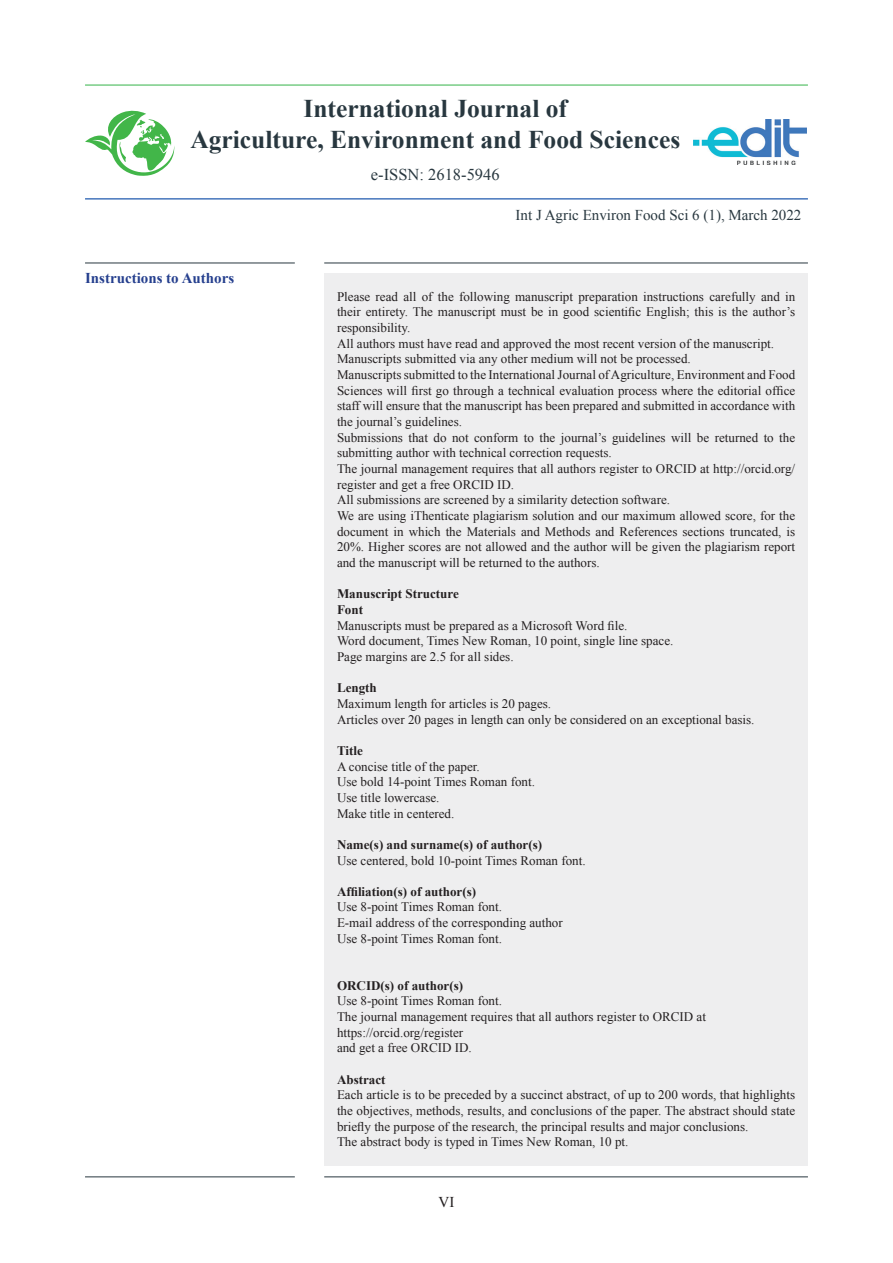
<style>
.page{position:relative;width:893px;height:1263px;background:#fff}
.page>*{position:absolute;margin:0;border:0;box-sizing:border-box;transform-origin:0 0}
.t1{font:700 25.5px "Times New Roman";color:#28373f}
.t2{font:16.5px "Times New Roman";color:#28373f}
.t3{font:15px "Times New Roman";color:#28373f}
.t4{font:700 15px "Times New Roman";color:#253f8e}
.t5{font:15px "Times New Roman";color:#231f20}
.t6{font:13.05px/15.6px "Times New Roman";color:#231f20;text-align:justify}
.t7{font:700 13.05px "Times New Roman";color:#231f20}
</style>
<div class="page">
<hr style="left:85px;top:263px;width:210px;height:1px;background:#28373f">
<hr style="left:324px;top:263px;width:484px;height:1px;background:#28373f">
<hr style="left:85px;top:1176px;width:210px;height:1px;background:#28373f">
<hr style="left:324px;top:1176px;width:484px;height:1px;background:#28373f">
<div style="left:324px;top:273px;width:484px;height:892px;background:#eeeeef"></div>
<hr style="left:85px;top:198px;width:723px;height:2px;background:#4576bc">
<hr style="left:85px;top:85px;width:723px;height:1px;background:#35b44a">
<img style="left:693px;top:119px;width:114px;height:46px">
<svg style="left:85px;top:110px;width:89px;height:66px"></svg>
<p class="t1" style="left:304px;top:91px;width:265px">International Journal of</p>
<p class="t1" style="left:190px;top:121px;width:491px">Agriculture, Environment and Food Sciences</p>
<p class="t2" style="left:371px;top:164px;width:130px">e-ISSN: 2618-5946</p>
<p class="t3" style="left:516px;top:205px;width:287px">Int J Agric Environ Food Sci 6 (1), March 2022</p>
<p class="t4" style="left:85px;top:268px;width:151px">Instructions to Authors</p>
<p class="t6" style="left:337px;top:288px;width:460px">Please read all of the following manuscript preparation instructions carefully and in their entirety. The manuscript must be in good scientific English; this is the author’s responsibility.</p>
<p class="t6" style="left:337px;top:335px;width:439px">All authors must have read and approved the most recent version of the manuscript.</p>
<p class="t6" style="left:337px;top:351px;width:355px">Manuscripts submitted via any other medium will not be processed.</p>
<p class="t6" style="left:337px;top:367px;width:460px">Manuscripts submitted to the International Journal of Agriculture, Environment and Food Sciences will first go through a technical evaluation process where the editorial office staff will ensure that the manuscript has been prepared and submitted in accordance with the journal’s guidelines.</p>
<p class="t6" style="left:337px;top:429px;width:460px">Submissions that do not conform to the journal’s guidelines will be returned to the submitting author with technical correction requests.</p>
<p class="t6" style="left:337px;top:461px;width:460px">The journal management requires that all authors register to ORCID at http://orcid.org/ register and get a free ORCID ID.</p>
<p class="t6" style="left:337px;top:492px;width:335px">All submissions are screened by a similarity detection software.</p>
<p class="t6" style="left:337px;top:508px;width:460px">We are using iThenticate plagiarism solution and our maximum allowed score, for the document in which the Materials and Methods and References sections truncated, is 20%. Higher scores are not allowed and the author will be given the plagiarism report and the manuscript will be returned to the authors.</p>
<p class="t7" style="left:337px;top:585px;width:123px">Manuscript Structure</p>
<p class="t7" style="left:337px;top:600px;width:28px">Font</p>
<p class="t6" style="left:337px;top:617px;width:292px">Manuscripts must be prepared as a Microsoft Word file.</p>
<p class="t6" style="left:337px;top:633px;width:338px">Word document, Times New Roman, 10 point, single line space.</p>
<p class="t6" style="left:337px;top:648px;width:178px">Page margins are 2.5 for all sides.</p>
<p class="t7" style="left:337px;top:679px;width:41px">Length</p>
<p class="t6" style="left:337px;top:695px;width:216px">Maximum length for articles is 20 pages.</p>
<p class="t6" style="left:337px;top:711px;width:419px">Articles over 20 pages in length can only be considered on an exceptional basis.</p>
<p class="t7" style="left:337px;top:741px;width:27px">Title</p>
<p class="t6" style="left:337px;top:758px;width:144px">A concise title of the paper.</p>
<p class="t6" style="left:337px;top:774px;width:199px">Use bold 14-point Times Roman font.</p>
<p class="t6" style="left:337px;top:789px;width:104px">Use title lowercase.</p>
<p class="t6" style="left:337px;top:805px;width:119px">Make title in centered.</p>
<p class="t7" style="left:337px;top:835px;width:207px">Name(s) and surname(s) of author(s)</p>
<p class="t6" style="left:337px;top:852px;width:250px">Use centered, bold 10-point Times Roman font.</p>
<p class="t7" style="left:337px;top:882px;width:141px">Affiliation(s) of author(s)</p>
<p class="t6" style="left:337px;top:899px;width:166px">Use 8-point Times Roman font.</p>
<p class="t6" style="left:337px;top:915px;width:227px">E-mail address of the corresponding author</p>
<p class="t6" style="left:337px;top:930px;width:166px">Use 8-point Times Roman font.</p>
<p class="t7" style="left:337px;top:976px;width:128px">ORCID(s) of author(s)</p>
<p class="t6" style="left:337px;top:993px;width:166px">Use 8-point Times Roman font.</p>
<p class="t6" style="left:337px;top:1009px;width:370px">The journal management requires that all authors register to ORCID at</p>
<p class="t6" style="left:337px;top:1024px;width:128px">https://orcid.org/register</p>
<p class="t6" style="left:337px;top:1040px;width:136px">and get a free ORCID ID.</p>
<p class="t7" style="left:337px;top:1070px;width:50px">Abstract</p>
<p class="t6" style="left:337px;top:1087px;width:460px">Each article is to be preceded by a succinct abstract, of up to 200 words, that highlights the objectives, methods, results, and conclusions of the paper. The abstract should state briefly the purpose of the research, the principal results and major conclusions.</p>
<p class="t6" style="left:337px;top:1134px;width:293px">The abstract body is typed in Times New Roman, 10 pt.</p>
<p class="t5" style="left:439px;top:1192px;width:17px">VI</p>
</div>
